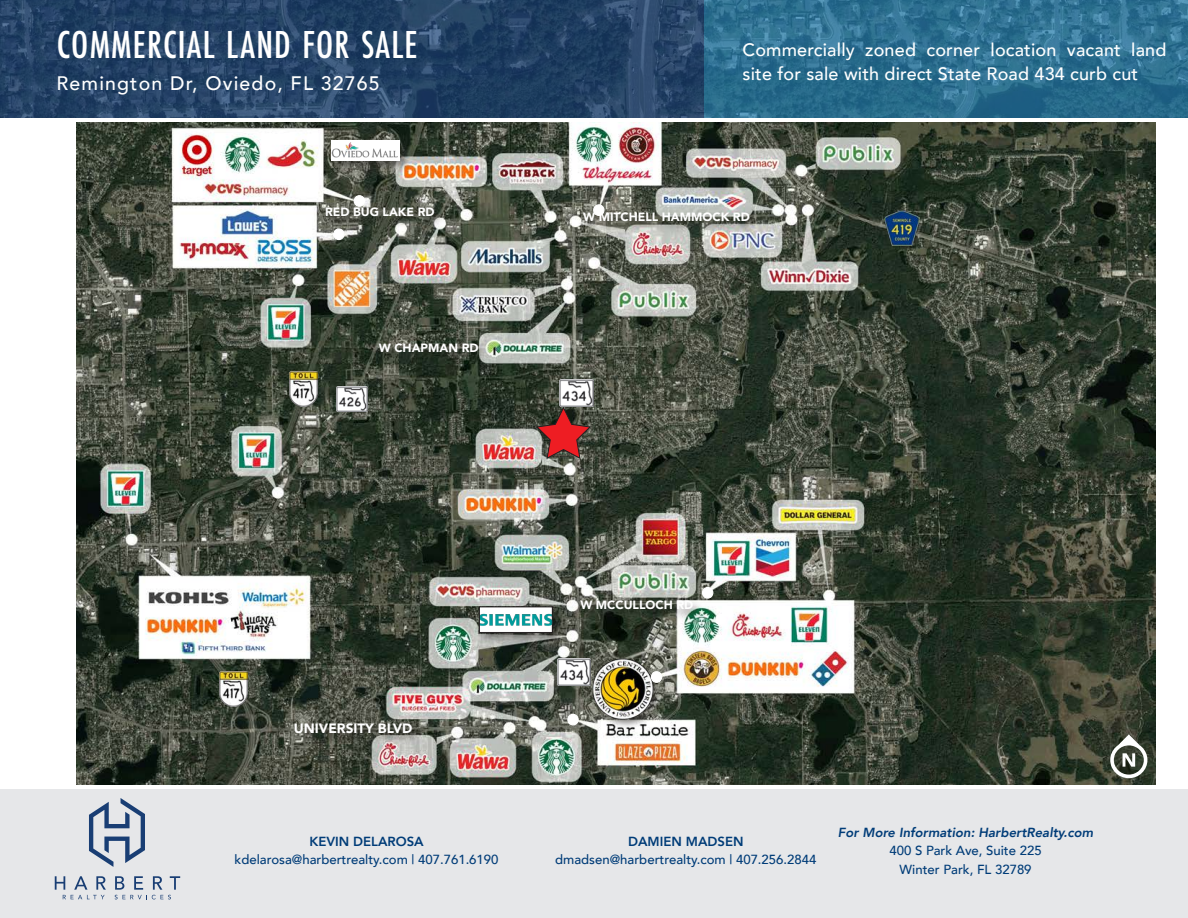
<style>
.page{position:relative;width:1188px;height:918px;background:#fff}
.page>*{position:absolute;margin:0;border:0;box-sizing:border-box;transform-origin:0 0}
.t1{font:500 40.5px "Futura PT Cond";letter-spacing:.03em;color:#fff}
.t2{font:500 19.5px "Avenir";letter-spacing:.06em;color:#fff}
.t3{font:500 18px/24px "Avenir";letter-spacing:.01em;color:#fff}
.t4{font:900 13.5px "Avenir";color:#fff}
.t5{font:500 13.2px/18.5px "Avenir";color:#003c78;text-align:center}
.t6{font:italic 800 13.2px "Avenir";color:#003c78}
.t7{font:800 13.2px "Avenir";color:#003c78}
.t8{font:900 12px "Avenir";color:#fff}
</style>
<div class="page">
<div style="left:0;top:789px;width:1188px;height:129px;background:#e6e7e9"></div>
<svg style="left:55px;top:876px;width:51px;height:23px"></svg>
<svg style="left:115px;top:876px;width:65px;height:23px"></svg>
<svg style="left:89px;top:798px;width:56px;height:69px"></svg>
<svg style="left:1px;top:0;width:703px;height:117px;background:#244165"></svg>
<svg style="left:704px;top:0;width:484px;height:117px;background:#2c6e8f"></svg>
<img style="left:77px;top:122px;width:1079px;height:662px">
<svg style="left:535px;top:407px;width:57px;height:53px;background:#85403b"></svg>
<div style="left:590px;top:656px;width:73px;height:73px;background:#231f20;opacity:.5"></div>
<img style="left:592px;top:658px;width:62px;height:62px">
<div style="left:476px;top:604px;width:89px;height:41px;background:#231f20;opacity:.5"></div>
<img style="left:481px;top:609px;width:70px;height:22px">
<div style="left:479px;top:607px;width:74px;height:26px;border:1px solid #231f20"></div>
<div style="left:580px;top:210px;width:180px;height:24px;background:#231f20;opacity:.5"></div>
<img style="left:557px;top:659px;width:34px;height:27px">
<img style="left:560px;top:380px;width:33px;height:27px">
<img style="left:289px;top:371px;width:29px;height:36px">
<img style="left:337px;top:386px;width:31px;height:25px">
<div style="left:322px;top:205px;width:123px;height:24px;background:#231f20;opacity:.5"></div>
<div style="left:577px;top:598px;width:127px;height:24px;background:#231f20;opacity:.5"></div>
<div style="left:291px;top:722px;width:132px;height:24px;background:#231f20;opacity:.5"></div>
<div style="left:328px;top:137px;width:84px;height:36px;background:#231f20;opacity:.5"></div>
<img style="left:331px;top:140px;width:69px;height:21px">
<div style="left:376px;top:342px;width:113px;height:23px;background:#231f20;opacity:.5"></div>
<img style="left:884px;top:211px;width:35px;height:35px">
<div style="left:594px;top:205px;width:10px;height:10px;background:#fff;border-radius:50%"></div>
<div style="left:593px;top:204px;width:12px;height:12px;border:1px solid #fff;border-radius:50%"></div>
<div style="left:334px;top:229px;width:10px;height:11px;background:#fff;border-radius:50%"></div>
<div style="left:333px;top:228px;width:12px;height:12px;border:1px solid #fff;border-radius:50%"></div>
<div style="left:354px;top:196px;width:10px;height:10px;background:#fff;border-radius:50%"></div>
<div style="left:354px;top:195px;width:11px;height:12px;border:1px solid #fff;border-radius:50%"></div>
<div style="left:716px;top:614px;width:10px;height:11px;background:#fff;border-radius:50%"></div>
<div style="left:715px;top:614px;width:12px;height:12px;border:1px solid #fff;border-radius:50%"></div>
<div style="left:651px;top:672px;width:11px;height:10px;background:#fff;border-radius:50%"></div>
<div style="left:651px;top:671px;width:11px;height:12px;border:1px solid #fff;border-radius:50%"></div>
<img style="left:220px;top:671px;width:28px;height:36px">
<div style="left:568px;top:714px;width:10px;height:11px;background:#fff;border-radius:50%"></div>
<div style="left:567px;top:714px;width:12px;height:11px;border:1px solid #fff;border-radius:50%"></div>
<div style="left:703px;top:588px;width:10px;height:10px;background:#fff;border-radius:50%"></div>
<div style="left:702px;top:587px;width:11px;height:12px;border:1px solid #fff;border-radius:50%"></div>
<svg style="left:1118px;top:734px;width:21px;height:11px"></svg>
<div style="left:1110px;top:742px;width:37px;height:36px;border:4px solid #fff;border-radius:50%"></div>
<svg style="left:1123px;top:753px;width:12px;height:14px"></svg>
<h1 class="t1" style="left:57px;top:21px;width:362px">COMMERCIAL LAND FOR SALE</h1>
<h2 class="t2" style="left:57px;top:67px;width:325px">Remington Dr, Oviedo, FL 32765</h2>
<p class="t8" style="left:325px;top:201px;width:111px">RED BUG LAKE RD</p>
<p class="t8" style="left:379px;top:338px;width:101px">W CHAPMAN RD</p>
<h3 class="t3" style="left:742px;top:36px;width:426px">Commercially zoned corner location vacant land site for sale with direct State Road 434 curb cut</h3>
<p class="t8" style="left:583px;top:207px;width:168px">W MITCHELL HAMMOCK RD</p>
<p class="t4" style="left:294px;top:717px;width:120px">UNIVERSITY BLVD</p>
<p class="t7" style="left:309px;top:831px;width:116px">KEVIN DELAROSA</p>
<p class="t5" style="left:235px;top:850px;width:265px">kdelarosa@harbertrealty.com | 407.761.6190</p>
<p class="t8" style="left:580px;top:595px;width:114px">W MCCULLOCH RD</p>
<p class="t7" style="left:628px;top:831px;width:117px">DAMIEN MADSEN</p>
<p class="t5" style="left:555px;top:850px;width:263px">dmadsen@harbertrealty.com | 407.256.2844</p>
<p class="t6" style="left:838px;top:824px;width:257px">For More Information: HarbertRealty.com</p>
<p class="t5" style="left:889px;top:841px;width:154px">400 S Park Ave, Suite 225<br>Winter Park, FL 32789</p>
</div>
